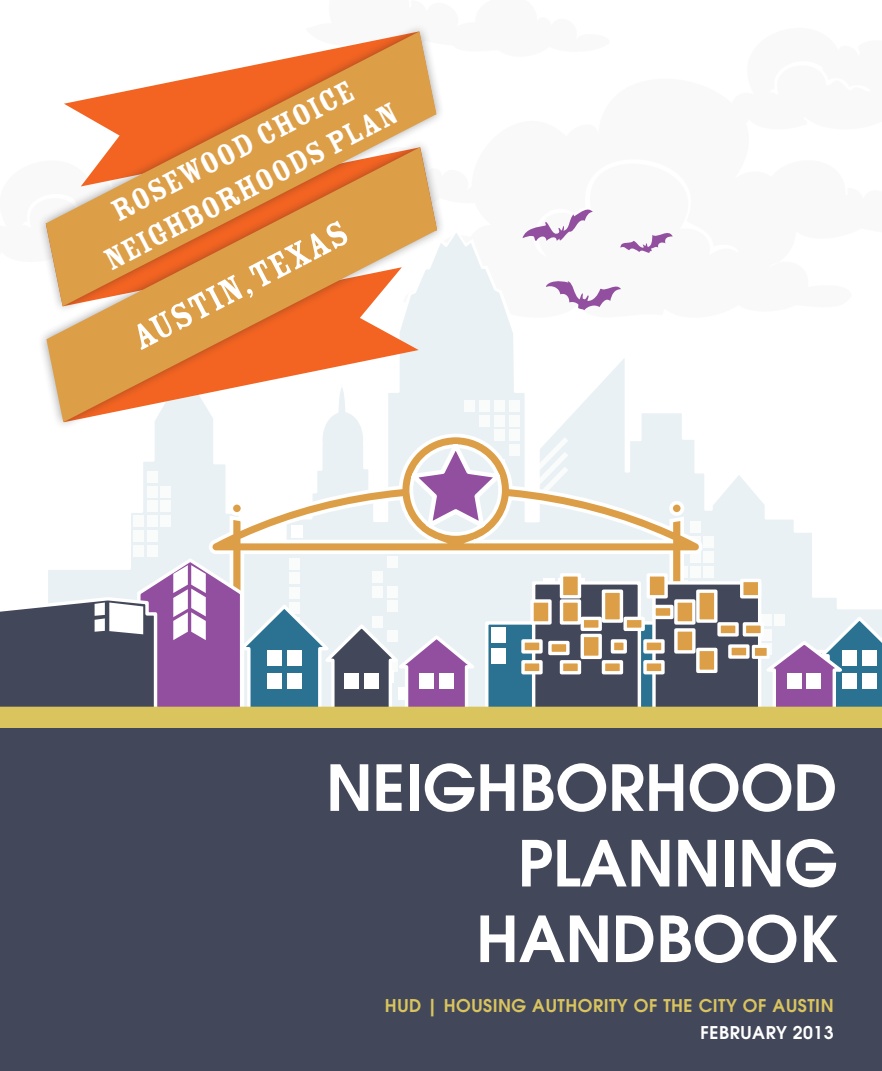
<style>
.page{position:relative;width:882px;height:1071px;background:#fff}
.page>*{position:absolute;margin:0;border:0;box-sizing:border-box;transform-origin:0 0}
.t1{font:600 97.83px "Avant Garde";color:#fff}
.Heading_Style{font:600 63px "Avant Garde";color:#fff}
.t2{font:38.5px "Rosewood Std Fill";color:#fff}
.t3{font:33.25px "Rosewood Std Fill";color:#fff}
.Mini_Heading{font:600 17.5px "Avant Garde";letter-spacing:.03em;color:#d9c45e}
.Mini_Heading-2{font:600 17.5px "Avant Garde";letter-spacing:.03em;color:#fff}
</style>
<div class="page">
<svg style="left:131px;top:265px;width:681px;height:290px"></svg>
<div style="left:147px;top:471px;width:11px;height:12px;background:#fff"></div>
<div style="left:147px;top:486px;width:11px;height:11px;background:#fff"></div>
<div style="left:147px;top:501px;width:11px;height:11px;background:#fff"></div>
<div style="left:147px;top:515px;width:11px;height:12px;background:#fff"></div>
<div style="left:147px;top:530px;width:11px;height:11px;background:#fff"></div>
<div style="left:147px;top:545px;width:11px;height:11px;background:#fff"></div>
<div style="left:133px;top:515px;width:11px;height:12px;background:#fff"></div>
<div style="left:133px;top:530px;width:11px;height:11px;background:#fff"></div>
<div style="left:133px;top:545px;width:11px;height:11px;background:#fff"></div>
<div style="left:160px;top:486px;width:11px;height:11px;background:#fff"></div>
<div style="left:160px;top:501px;width:11px;height:11px;background:#fff"></div>
<div style="left:160px;top:515px;width:11px;height:12px;background:#fff"></div>
<div style="left:703px;top:537px;width:11px;height:11px;background:#fff"></div>
<div style="left:703px;top:551px;width:11px;height:12px;background:#fff"></div>
<div style="left:509px;top:430px;width:11px;height:11px;background:#fff"></div>
<div style="left:509px;top:401px;width:11px;height:11px;background:#fff"></div>
<div style="left:509px;top:415px;width:11px;height:12px;background:#fff"></div>
<div style="left:494px;top:430px;width:11px;height:11px;background:#fff"></div>
<div style="left:494px;top:401px;width:11px;height:11px;background:#fff"></div>
<div style="left:494px;top:415px;width:11px;height:12px;background:#fff"></div>
<div style="left:479px;top:401px;width:11px;height:11px;background:#fff"></div>
<div style="left:479px;top:415px;width:11px;height:12px;background:#fff"></div>
<div style="left:465px;top:401px;width:10px;height:11px;background:#fff"></div>
<svg style="left:446px;top:233px;width:34px;height:32px"></svg>
<svg style="left:206px;top:432px;width:500px;height:123px"></svg>
<div style="left:231px;top:503px;width:12px;height:11px;background:#dc9f47;border-radius:50%"></div>
<div style="left:229px;top:501px;width:15px;height:15px;border:4px solid #fff;border-radius:50%"></div>
<div style="left:671px;top:503px;width:11px;height:11px;background:#dc9f47;border-radius:50%"></div>
<div style="left:669px;top:501px;width:15px;height:15px;border:4px solid #fff;border-radius:50%"></div>
<svg style="left:0;top:555px;width:882px;height:173px"></svg>
<svg style="left:408px;top:443px;width:95px;height:86px"></svg>
<svg style="left:64px;top:31px;width:372px;height:108px"></svg>
<div style="left:37px;top:139px;width:409px;height:292px;background:#231f20;opacity:.4"></div>
<svg style="left:46px;top:147px;width:391px;height:275px;fill:#dc9f48"></svg>
<div style="left:0;top:728px;width:882px;height:343px;background:#43475a"></div>
<svg style="left:547px;top:280px;width:74px;height:30px"></svg>
<svg style="left:620px;top:233px;width:53px;height:20px"></svg>
<svg style="left:522px;top:209px;width:71px;height:32px"></svg>
<p class="t3" style="left:105px;top:196px;width:270px;rotate:-27deg">ROSEWOOD choice</p>
<p class="t3" style="left:98px;top:244px;width:328px;rotate:-27deg">NEIGHBORHOODs plan</p>
<p class="t2" style="left:125px;top:323px;width:240px;rotate:-28deg">AUSTIN, TEXAS</p>
<h1 class="t1" style="left:77px;top:719px;width:750px">R O S E W O O D</h1>
<p class="Heading_Style" style="left:326px;top:747px;width:513px">NEIGHBORHOOD</p>
<p class="Heading_Style" style="left:518px;top:822px;width:322px">PLANNING</p>
<p class="Heading_Style" style="left:476px;top:898px;width:363px">HANDBOOK</p>
<p class="Mini_Heading" style="left:385px;top:994px;width:450px">HUD | HOUSING AUTHORITY OF THE CITY OF AUSTIN</p>
<p class="Mini_Heading-2" style="left:701px;top:1021px;width:134px">FEBRUARY 2013</p>
</div>
